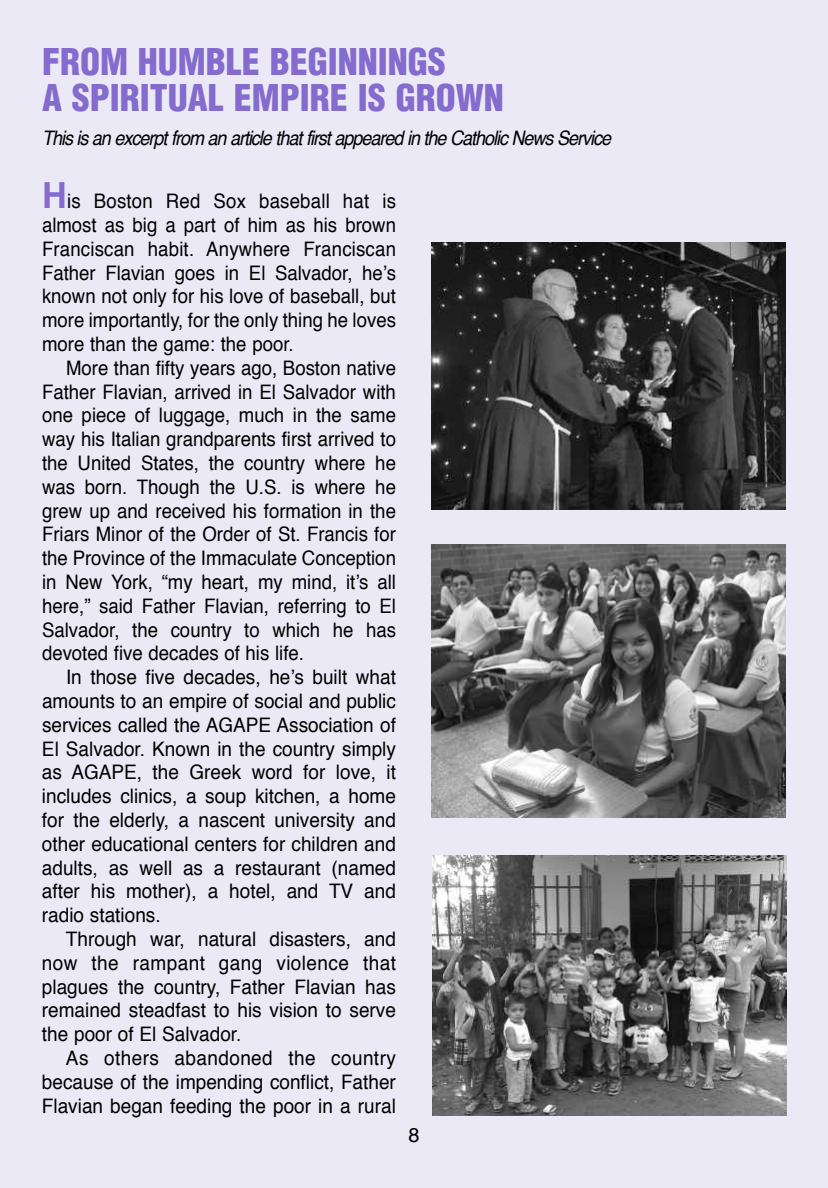
<style>
.page{position:relative;width:828px;height:1188px;background:#ece9f7}
.page>*{position:absolute;margin:0;border:0;box-sizing:border-box;transform-origin:0 0}
.t1{font:900 condensed 36px/36px "Helvetica";color:#836ccd}
.t2{font:20px/23.8px "Helvetica";color:#000;text-align:justify;scale:.93 1}
.t3{font:20px/23.8px "Helvetica";color:#000;text-align:justify;scale:.95 1}
.t4{font:italic 20px "Helvetica";letter-spacing:-.055em;color:#000;scale:.9 1}
.t5{font:20px "Helvetica";letter-spacing:.02em;color:#000;scale:.95 1}
.t6{font:20px "Helvetica";color:#000}
.s1{font-weight:700;font-size:36px;color:#836ccd}
</style>
<div class="page">
<img style="left:432px;top:855px;width:354px;height:261px">
<img style="left:432px;top:544px;width:354px;height:274px">
<img style="left:432px;top:242px;width:354px;height:268px">
<h1 class="t1" style="left:42px;top:45px;width:463px">FROM HUMBLE BEGINNINGS<br>A SPIRITUAL EMPIRE IS GROWN</h1>
<p class="t4" style="left:42px;top:130px;width:634px">This is an excerpt from an article that first appeared in the Catholic News Service</p>
<p class="t2" style="left:42px;top:191px;width:382px"><span class="s1">H</span>is boston Red Sox baseball hat is almost as big a part of him as his brown Franciscan habit. Anywhere Franciscan Father Flavian goes in el Salvador, he’s known not only for his love of baseball, but more importantly, for the only thing he loves more than the game: the poor.</p>
<p class="t2" style="left:42px;top:357px;width:382px;text-indent:24px">More than fifty years ago, boston native Father Flavian, arrived in el Salvador with one piece of luggage, much in the same way his Italian grandparents first arrived to the United States, the country where he was born. Though the U.S. is where he grew up and received his formation in the Friars Minor of the order of St. Francis for the Province of the Immaculate Conception in New York, “my heart, my mind, it’s all here,” said Father Flavian, referring to el Salvador, the country to which he has devoted five decades of his life.</p>
<p class="t3" style="left:42px;top:667px;width:374px;text-indent:24px">In those five decades, he’s built what amounts to an empire of social and public services called the AGAPe Association of el Salvador. Known in the country simply as AGAPe, the Greek word for love, it includes clinics, a soup kitchen, a home for the elderly, a nascent university and other educational centers for children and adults, as well as a restaurant (named after his mother), a hotel, and TV and radio stations.</p>
<p class="t3" style="left:42px;top:929px;width:374px;text-indent:24px">Through war, natural disasters, and now the rampant gang violence that plagues the country, Father Flavian has remained steadfast to his vision to serve the poor of el Salvador.</p>
<p class="t5" style="left:66px;top:1050px;width:349px">As others abandoned the country</p>
<p class="t3" style="left:42px;top:1095px;width:374px">Flavian began feeding the poor in a rural</p>
<p class="t3" style="left:42px;top:1071px;width:393px">because of the impending conflict, Father 8</p>
<p class="t6" style="left:408px;top:1127px;width:13px">8</p>
</div>
